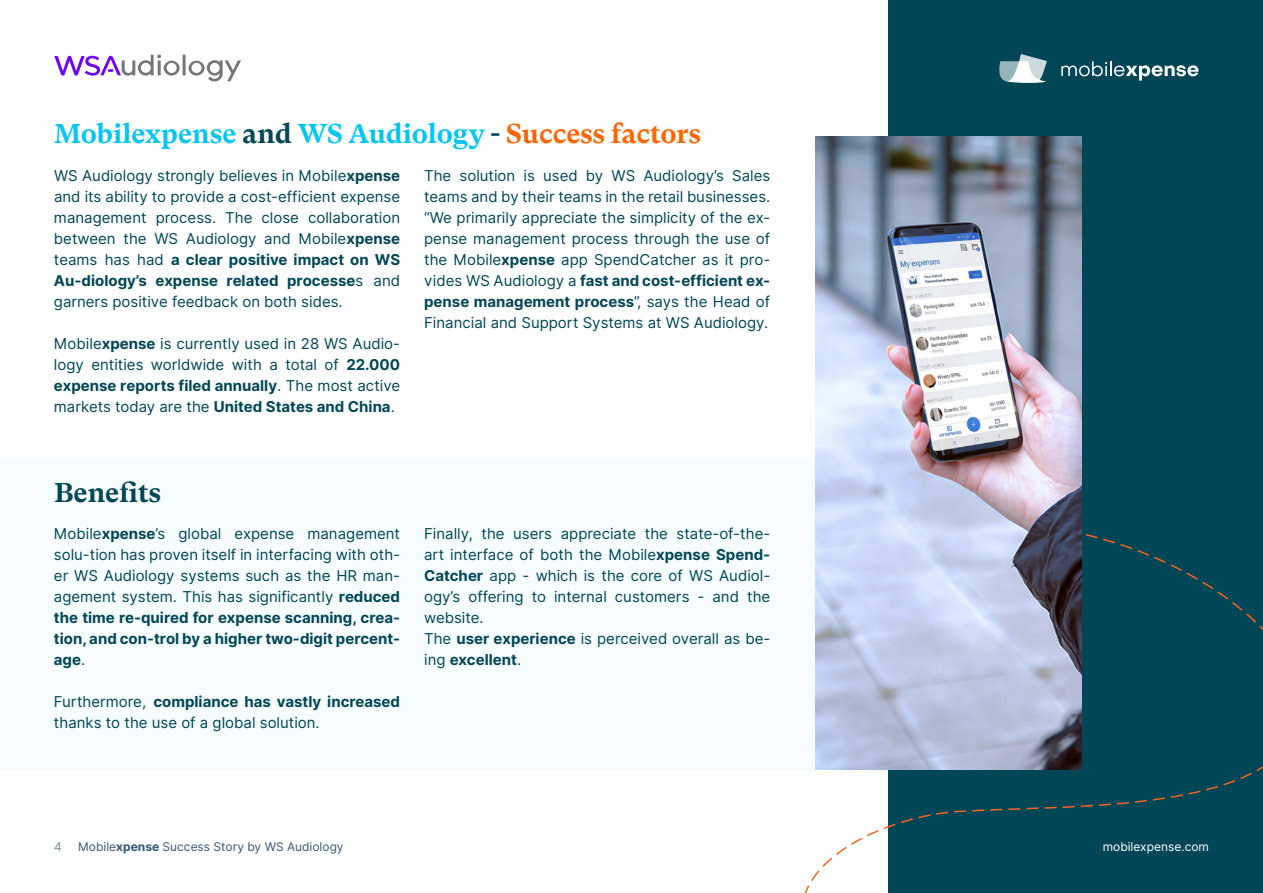
<style>
.page{position:relative;width:1263px;height:893px;background:#fff}
.page>*{position:absolute;margin:0;border:0;box-sizing:border-box;transform-origin:0 0}
.t1{font:700 27px "GT Super Text";color:#00c6f1}
.t2{font:700 27px "GT Super Text";color:#004656}
.t3{font:15px/21px "Inter";color:#004656;text-align:justify}
.t4{font:12px "Inter";color:#395675}
.t5{font:12px "Inter";color:#fff}
.t6{font:12px "Inter";color:#728ca0}
.s1{color:#004656}
.s2{color:#ff6500}
.s3{font-weight:700}
</style>
<div class="page">
<div style="left:888px;top:0;width:375px;height:893px;background:#004656"></div>
<svg style="left:804px;top:534px;width:459px;height:359px"></svg>
<svg style="left:999px;top:54px;width:48px;height:29px"></svg>
<svg style="left:1061px;top:61px;width:137px;height:20px"></svg>
<svg style="left:54px;top:54px;width:187px;height:27px"></svg>
<div style="left:0;top:457px;width:886px;height:313px;background:#f7fdff"></div>
<img style="left:816px;top:136px;width:266px;height:634px">
<h1 class="t1" style="left:54px;top:119px;width:648px">Mobilexpense <span class="s1">and</span> WS Audiology <span class="s1">-</span> <span class="s2">Success factors</span></h1>
<p class="t3" style="left:54px;top:165px;width:348px">WS Audiology strongly believes in Mobile<span class="s3">xpense </span>and its ability to provide a cost-efficient expense management process. The close collaboration between the WS Audiology and Mobile<span class="s3">xpense </span>teams has had <span class="s3">a clear positive impact on WS Au-diology’s expense related processe</span>s and garners positive feedback on both sides.</p>
<p class="t3" style="left:54px;top:333px;width:348px">Mobile<span class="s3">xpense</span> is currently used in 28 WS Audio&shy;logy entities worldwide with a total of <span class="s3">22.000 expense reports filed annually</span>. The most active markets today are the <span class="s3">United States and China</span>.</p>
<p class="t3" style="left:424px;top:165px;width:348px">The solution is used by WS Audiology’s Sales teams and by their teams in the retail businesses. “We primarily appreciate the simplicity of the ex&shy;pense management process through the use of the Mobile<span class="s3">xpense</span> app SpendCatcher as it pro&shy;vides WS Audiology a <span class="s3">fast and cost-efficient ex&shy;pense management process</span>”, says the Head of Financial and Support Systems at WS Audiology.</p>
<h1 class="t2" style="left:54px;top:477px;width:109px">Benefits</h1>
<p class="t3" style="left:54px;top:524px;width:348px">Mobile<span class="s3">xpense</span>’s global expense management solu-tion has proven itself in interfacing with oth&shy;er WS Audiology systems such as the HR man&shy;agement system. This has significantly <span class="s3">reduced the time re-quired for expense scanning, crea&shy;tion, and con-trol by a higher two-digit percent&shy;age</span>.</p>
<p class="t3" style="left:54px;top:692px;width:348px">Furthermore, <span class="s3">compliance has vastly increased </span>thanks to the use of a global solution.</p>
<p class="t3" style="left:424px;top:524px;width:348px;text-align:left">Finally, the users appreciate the state-of-the&shy;art interface of both the Mobile<span class="s3">xpense Spend-Catcher</span> app - which is the core of WS Audiol&shy;ogy’s offering to internal customers - and the website.<br>The <span class="s3">user experience</span> is perceived overall as be&shy;ing <span class="s3">excellent</span>.</p>
<p class="t6" style="left:54px;top:837px;width:9px">4</p>
<p class="t4" style="left:78px;top:837px;width:267px">Mobile<span class="s3">xpense</span> Success Story by WS Audiology</p>
<p class="t5" style="left:1103px;top:837px;width:108px">mobilexpense.com</p>
</div>
